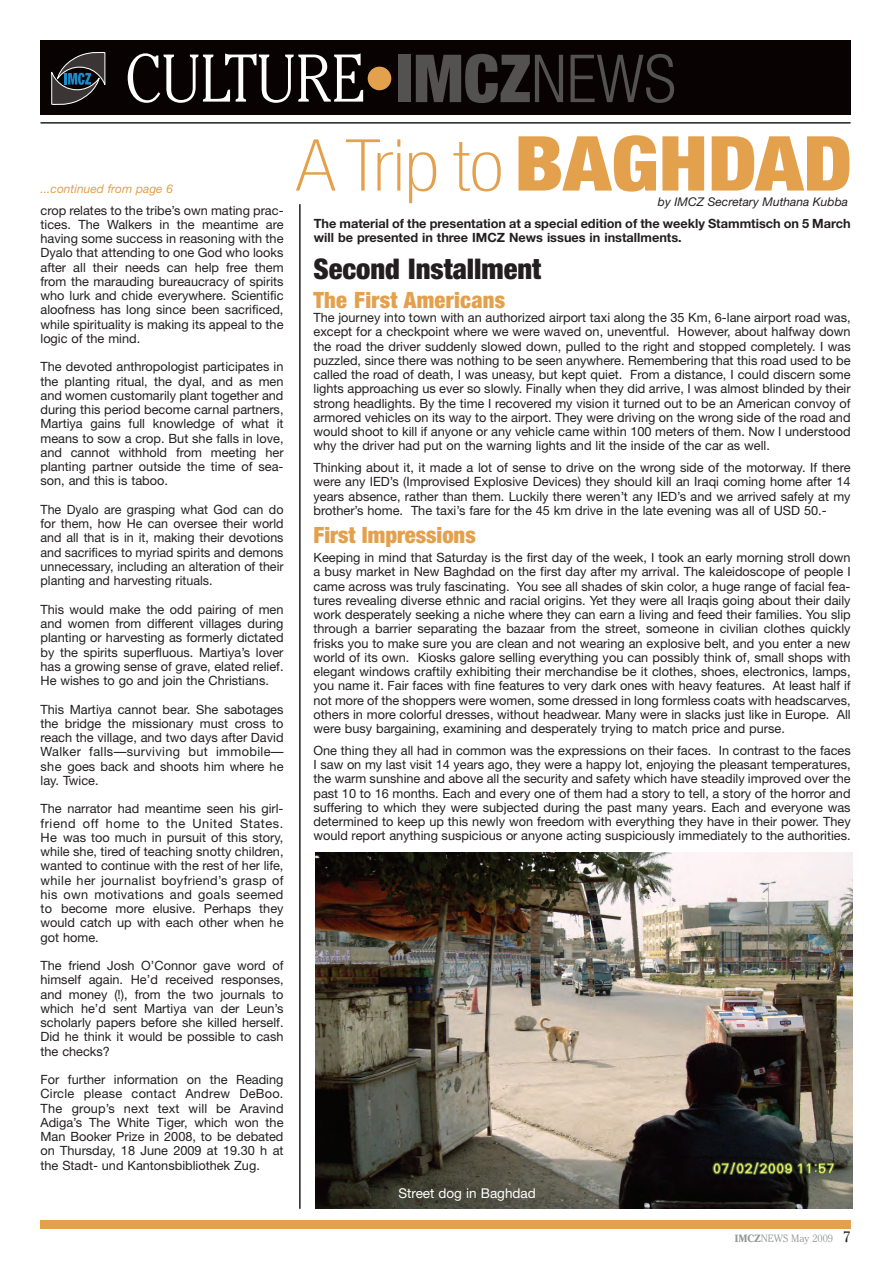
<style>
.page{position:relative;width:893px;height:1263px;background:#fff}
.page>*{position:absolute;margin:0;border:0;box-sizing:border-box;transform-origin:0 0}
.t1{font:100 condensed 71.7px "Helvetica Neue";color:#e3a14d;scale:1.13 1}
.t2{font:300 66.9px "Cheltenham";color:#fff;scale:.87 1}
.t3{font:900 condensed 28.5px "Helvetica Neue";color:#231f20}
.t4{font:900 condensed 22.5px "Helvetica Neue";letter-spacing:.005em;color:#e3a14d}
.t5{font:13.5px "Helvetica Neue";color:#fff}
.t6{font:12.75px/14.2px "Helvetica Neue";color:#231f20;text-align:justify}
.t7{font:700 12.75px/14.2px "Helvetica Neue";color:#231f20}
.t8{font:italic 12px "Helvetica Neue";color:#231f20}
.t9{font:italic 12px "Helvetica Neue";color:#e3a14d}
.t10{font:300 10.5px "Cheltenham";color:#939598}
.s1{font-family:"Helvetica Neue";font-weight:900;font-stretch:condensed;font-size:66.3px;color:#e3a14d}
.s2{font-family:"Helvetica Neue";font-weight:900;font-stretch:condensed;font-size:66.3px;color:#545151}
.s3{font-family:"Helvetica Neue";font-stretch:condensed;font-size:66.3px;color:#545151}
.s4{font-weight:900;font-size:75.9px}
.s5{font-weight:700}
.s6{font-weight:400;font-size:15px;color:#231f20}
</style>
<div class="page">
<div style="left:40px;top:1220px;width:810px;height:8px;background:#e3a14d"></div>
<div style="left:40px;top:41px;width:810px;height:74px;background:#080302"></div>
<svg style="left:51px;top:52px;width:54px;height:53px"></svg>
<hr style="left:40px;top:122px;width:810px;height:2px;background:#231f20">
<img style="left:315px;top:852px;width:537px;height:356px">
<hr style="left:299px;top:204px;width:2px;height:1005px;background:#231f20">
<h2 class="t2" style="left:126px;top:52px;width:634px">CULTURE <span class="s1">•</span><span class="s2">IMCZ</span><span class="s3">NEWS</span></h2>
<p class="t9" style="left:41px;top:182px;width:134px">...continued from page 6</p>
<p class="t6" style="left:40px;top:204px;width:245px">crop relates to the tribe’s own mating prac&shy;tices. The Walkers in the meantime are having some success in reasoning with the Dyalo that attending to one God who looks after all their needs can help free them from the marauding bureaucracy of spirits who lurk and chide everywhere. Scientific aloofness has long since been sacrificed, while spirituality is making its appeal to the logic of the mind.</p>
<p class="t6" style="left:40px;top:361px;width:245px">The devoted anthropologist participates in the planting ritual, the dyal, and as men and women customarily plant together and during this period become carnal partners, Martiya gains full knowledge of what it means to sow a crop. But she falls in love, and cannot withhold from meeting her planting partner outside the time of sea&shy;son, and this is taboo.</p>
<p class="t6" style="left:40px;top:504px;width:245px">The Dyalo are grasping what God can do for them, how He can oversee their world and all that is in it, making their devotions and sacrifices to myriad spirits and demons unnecessary, including an alteration of their planting and harvesting rituals.</p>
<p class="t6" style="left:40px;top:603px;width:245px">This would make the odd pairing of men and women from different villages during planting or harvesting as formerly dictated by the spirits superfluous. Martiya’s lover has a growing sense of grave, elated relief.<br>He wishes to go and join the Christians.</p>
<p class="t6" style="left:40px;top:703px;width:245px">This Martiya cannot bear. She sabotages the bridge the missionary must cross to reach the village, and two days after David Walker falls—surviving but immobile— she goes back and shoots him where he lay. Twice.</p>
<p class="t6" style="left:40px;top:803px;width:245px">The narrator had meantime seen his girl&shy;friend off home to the United States.<br>He was too much in pursuit of this story, while she, tired of teaching snotty children, wanted to continue with the rest of her life, while her journalist boyfriend’s grasp of his own motivations and goals seemed to become more elusive. Perhaps they would catch up with each other when he got home.</p>
<p class="t6" style="left:40px;top:960px;width:245px">The friend Josh O’Connor gave word of himself again. He’d received responses, and money (!), from the two journals to which he’d sent Martiya van der Leun’s scholarly papers before she killed herself.<br>Did he think it would be possible to cash the checks?</p>
<p class="t6" style="left:40px;top:1074px;width:245px">For further information on the Reading Circle please contact Andrew DeBoo.<br>The group’s next text will be Aravind Adiga’s The White Tiger, which won the Man Booker Prize in 2008, to be debated on Thursday, 18 June 2009 at 19.30 h at the Stadt- und Kantonsbibliothek Zug.</p>
<h1 class="t1" style="left:296px;top:139px;width:494px">A Trip to<span class="s4">BAGHDAD</span></h1>
<p class="t8" style="left:658px;top:194px;width:192px">by IMCZ Secretary Muthana Kubba</p>
<p class="t7" style="left:314px;top:216px;width:538px">The material of the presentation at a special edition of the weekly Stammtisch on 5 March will be presented in three IMCZ News issues in installments.</p>
<h3 class="t3" style="left:314px;top:259px;width:229px">Second Installment</h3>
<h3 class="t4" style="left:314px;top:292px;width:193px">The First Americans</h3>
<p class="t6" style="left:314px;top:312px;width:539px">The journey into town with an authorized airport taxi along the 35 Km, 6-lane airport road was, except for a checkpoint where we were waved on, uneventful. However, about halfway down the road the driver suddenly slowed down, pulled to the right and stopped completely. I was puzzled, since there was nothing to be seen anywhere. Remembering that this road used to be called the road of death, I was uneasy, but kept quiet. From a distance, I could discern some lights approaching us ever so slowly. Finally when they did arrive, I was almost blinded by their strong headlights. By the time I recovered my vision it turned out to be an American convoy of armored vehicles on its way to the airport. They were driving on the wrong side of the road and would shoot to kill if anyone or any vehicle came within 100 meters of them. Now I understood why the driver had put on the warning lights and lit the inside of the car as well.</p>
<p class="t6" style="left:314px;top:462px;width:539px">Thinking about it, it made a lot of sense to drive on the wrong side of the motorway. If there were any IED’s (Improvised Explosive Devices) they should kill an Iraqi coming home after 14 years absence, rather than them. Luckily there weren’t any IED’s and we arrived safely at my brother’s home. The taxi’s fare for the 45 km drive in the late evening was all of USD 50.-</p>
<h3 class="t4" style="left:314px;top:527px;width:164px">First Impressions</h3>
<p class="t6" style="left:313px;top:552px;width:539px">Keeping in mind that Saturday is the first day of the week, I took an early morning stroll down a busy market in New Baghdad on the first day after my arrival. The kaleidoscope of people I came across was truly fascinating. You see all shades of skin color, a huge range of facial fea&shy;tures revealing diverse ethnic and racial origins. Yet they were all Iraqis going about their daily work desperately seeking a niche where they can earn a living and feed their families. You slip through a barrier separating the bazaar from the street, someone in civilian clothes quickly frisks you to make sure you are clean and not wearing an explosive belt, and you enter a new world of its own. Kiosks galore selling everything you can possibly think of, small shops with elegant windows craftily exhibiting their merchandise be it clothes, shoes, electronics, lamps, you name it. Fair faces with fine features to very dark ones with heavy features. At least half if not more of the shoppers were women, some dressed in long formless coats with headscarves, others in more colorful dresses, without headwear. Many were in slacks just like in Europe. All were busy bargaining, examining and desperately trying to match price and purse.</p>
<p class="t6" style="left:314px;top:744px;width:539px">One thing they all had in common was the expressions on their faces. In contrast to the faces I saw on my last visit 14 years ago, they were a happy lot, enjoying the pleasant temperatures, the warm sunshine and above all the security and safety which have steadily improved over the past 10 to 16 months. Each and every one of them had a story to tell, a story of the horror and suffering to which they were subjected during the past many years. Each and everyone was determined to keep up this newly won freedom with everything they have in their power. They would report anything suspicious or anyone acting suspiciously immediately to the authorities.</p>
<p class="t5" style="left:398px;top:1188px;width:139px">Street dog in Baghdad</p>
<p class="t10" style="left:735px;top:1234px;width:117px"><span class="s5">IMCZ</span>NEWS May 2009 <span class="s6">7</span></p>
</div>
